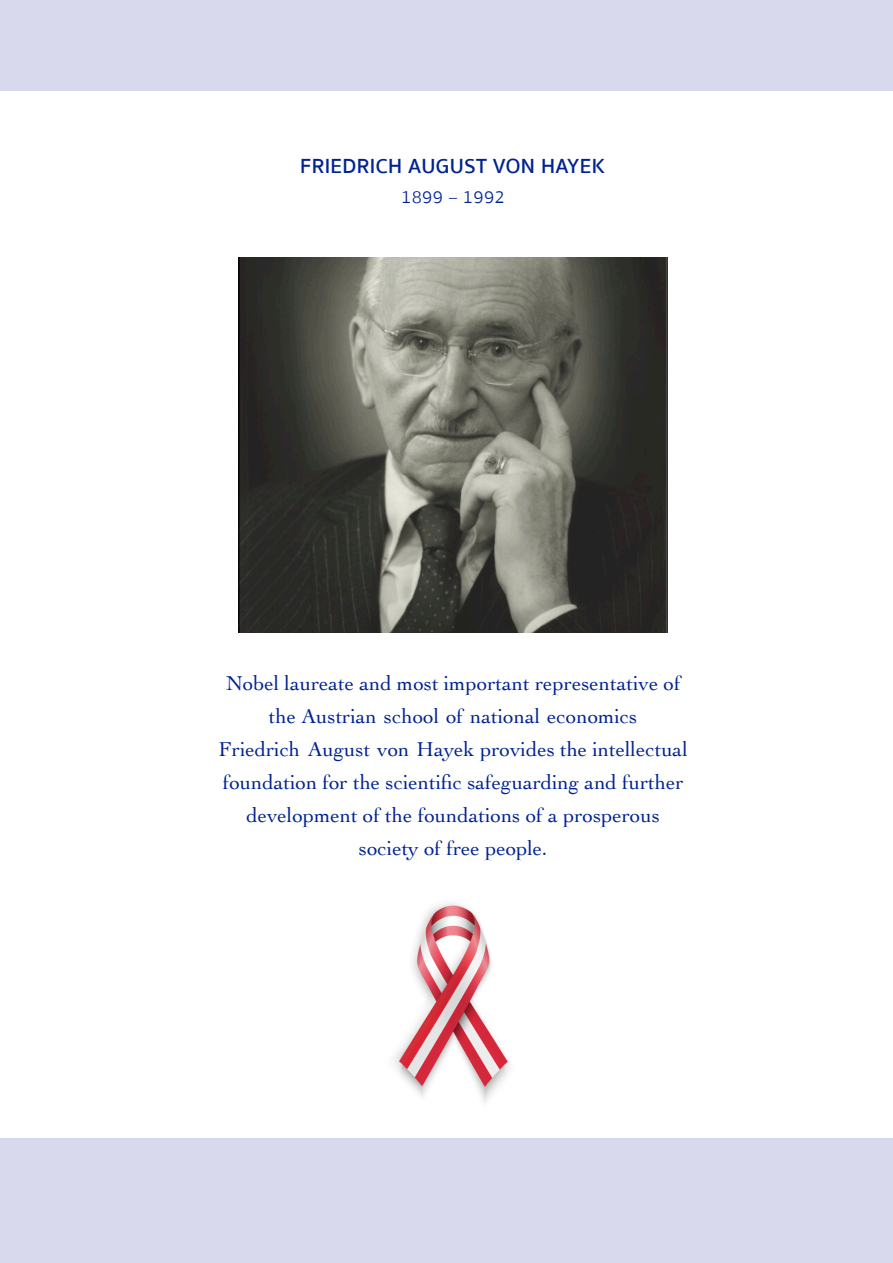
<style>
.page{position:relative;width:893px;height:1263px;background:#d9d9ee}
.page>*{position:absolute;margin:0;border:0;box-sizing:border-box;transform-origin:0 0}
.t1{font:21px/33px "Cochin";color:#002393;text-align:center}
.t2{font:600 21px "Sukhumvit Set";letter-spacing:.02em;color:#002393}
.t3{font:300 18px "Sukhumvit Set";letter-spacing:.02em;color:#002393}
</style>
<div class="page">
<div style="left:0;top:91px;width:893px;height:1047px;background:#fff"></div>
<img style="left:394px;top:903px;width:116px;height:200px">
<img style="left:239px;top:258px;width:429px;height:375px">
<p class="t2" style="left:300px;top:156px;width:306px">FRIEDRICH AUGUST VON HAYEK</p>
<p class="t3" style="left:401px;top:188px;width:105px">1899 – 1992</p>
<p class="t1" style="left:219px;top:668px;width:471px">Nobel laureate and most important representative of the Austrian school of national economics<br>Friedrich August von Hayek provides the intellectual foundation for the scientific safeguarding and further development of the foundations of a prosperous society of free people.</p>
</div>
